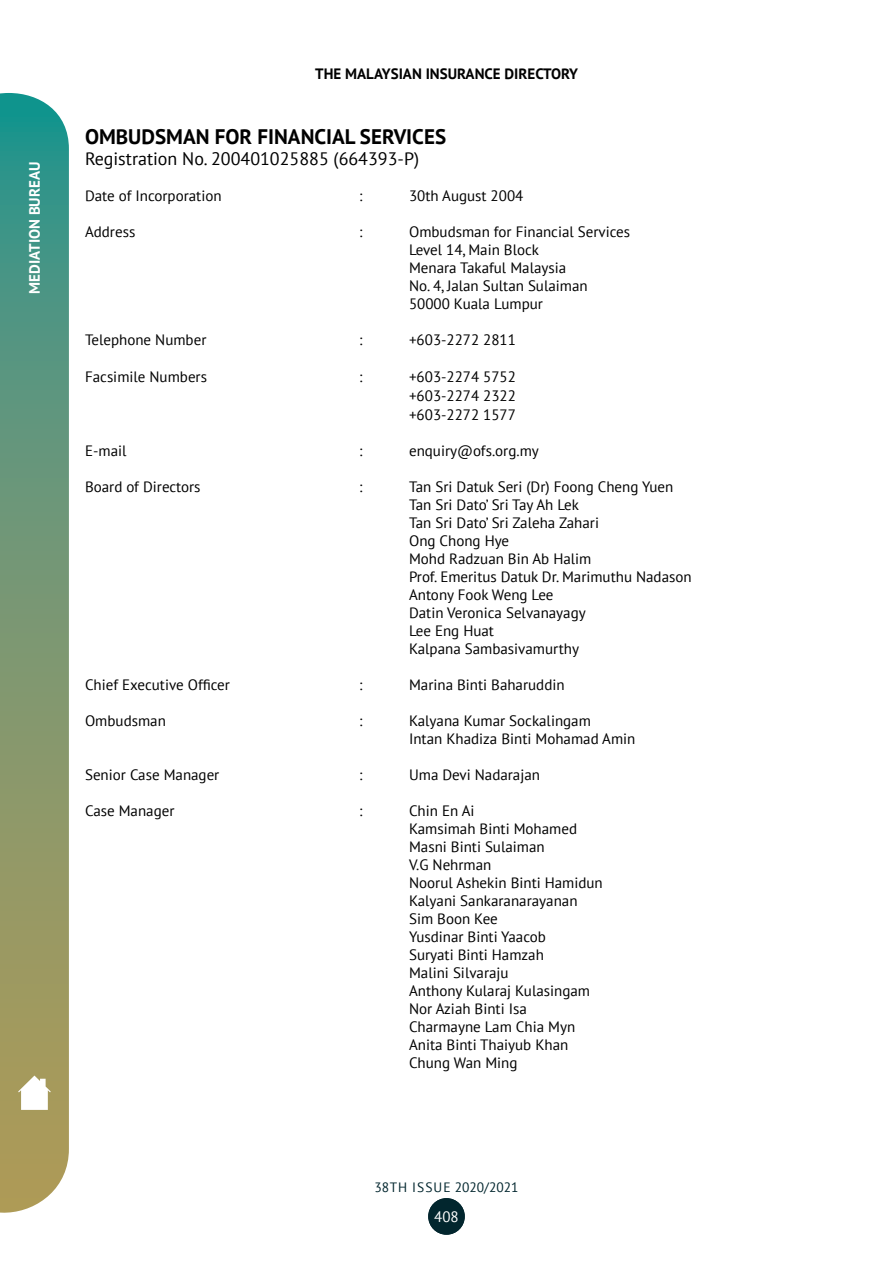
<style>
.page{position:relative;width:893px;height:1263px;background:#fff}
.page>*{position:absolute;margin:0;border:0;box-sizing:border-box;transform-origin:0 0}
.t1{font:700 21px "PT Sans";color:#000}
.t2{font:18px "PT Sans";color:#000}
.t3{font:15px/18px "PT Sans";color:#000}
.t4{font:700 15px "PT Sans";color:#000}
.t5{font:700 15px "PT Sans";color:#fff}
.t6{font:15px "PT Sans";color:#fff}
.t7{font:13.5px "PT Sans";color:#02262e}
</style>
<div class="page">
<svg style="left:0;top:93px;width:69px;height:1120px;background:#789975"></svg>
<div style="left:428px;top:1198px;width:37px;height:37px;background:#02262e;border-radius:50%"></div>
<svg style="left:18px;top:1075px;width:33px;height:35px"></svg>
<p class="t5" style="left:25px;top:294px;width:133px;rotate:-90deg">MEDIATION BUREAU</p>
<p class="t4" style="left:315px;top:64px;width:264px">THE MALAYSIAN INSURANCE DIRECTORY</p>
<h1 class="t1" style="left:85px;top:123px;width:363px">OMBUDSMAN FOR FINANCIAL SERVICES</h1>
<p class="t2" style="left:85px;top:147px;width:336px">Registration No. 200401025885 (664393-P)</p>
<p class="t3" style="left:85px;top:187px;width:138px">Date of Incorporation</p>
<p class="t3" style="left:359px;top:187px;width:5px">:</p>
<p class="t3" style="left:409px;top:187px;width:116px">30th August 2004</p>
<p class="t3" style="left:85px;top:223px;width:52px">Address</p>
<p class="t3" style="left:359px;top:223px;width:5px">:</p>
<p class="t3" style="left:409px;top:223px;width:223px">Ombudsman for Financial Services<br>Level 14, Main Block<br>Menara Takaful Malaysia<br>No. 4, Jalan Sultan Sulaiman<br>50000 Kuala Lumpur</p>
<p class="t3" style="left:85px;top:331px;width:123px">Telephone Number</p>
<p class="t3" style="left:359px;top:331px;width:5px">:</p>
<p class="t3" style="left:409px;top:331px;width:108px">+603-2272 2811</p>
<p class="t3" style="left:85px;top:367px;width:123px">Facsimile Numbers</p>
<p class="t3" style="left:359px;top:367px;width:5px">:</p>
<p class="t3" style="left:409px;top:367px;width:108px;line-height:18.8px;text-align:justify">+603-2274 5752 +603-2274 2322 +603-2272 1577</p>
<p class="t3" style="left:85px;top:442px;width:43px">E-mail</p>
<p class="t3" style="left:359px;top:442px;width:5px">:</p>
<p class="t3" style="left:409px;top:442px;width:131px">enquiry@ofs.org.my</p>
<p class="t3" style="left:85px;top:478px;width:117px">Board of Directors</p>
<p class="t3" style="left:359px;top:478px;width:5px">:</p>
<p class="t3" style="left:409px;top:478px;width:284px">Tan Sri Datuk Seri (Dr) Foong Cheng Yuen<br>Tan Sri Dato’ Sri Tay Ah Lek<br>Tan Sri Dato’ Sri Zaleha Zahari<br>Ong Chong Hye<br>Mohd Radzuan Bin Ab Halim<br>Prof. Emeritus Datuk Dr. Marimuthu Nadason<br>Antony Fook Weng Lee<br>Datin Veronica Selvanayagy<br>Lee Eng Huat<br>Kalpana Sambasivamurthy</p>
<p class="t3" style="left:85px;top:676px;width:146px">Chief Executive Officer</p>
<p class="t3" style="left:359px;top:676px;width:5px">:</p>
<p class="t3" style="left:409px;top:676px;width:157px">Marina Binti Baharuddin</p>
<p class="t3" style="left:85px;top:712px;width:82px">Ombudsman</p>
<p class="t3" style="left:359px;top:712px;width:5px">:</p>
<p class="t3" style="left:409px;top:712px;width:228px">Kalyana Kumar Sockalingam<br>Intan Khadiza Binti Mohamad Amin</p>
<p class="t3" style="left:85px;top:766px;width:136px">Senior Case Manager</p>
<p class="t3" style="left:359px;top:766px;width:5px">:</p>
<p class="t3" style="left:409px;top:766px;width:132px">Uma Devi Nadarajan</p>
<p class="t3" style="left:85px;top:802px;width:91px">Case Manager</p>
<p class="t3" style="left:359px;top:802px;width:5px">:</p>
<p class="t3" style="left:409px;top:802px;width:195px">Chin En Ai<br>Kamsimah Binti Mohamed<br>Masni Binti Sulaiman<br>V.G Nehrman<br>Noorul Ashekin Binti Hamidun<br>Kalyani Sankaranarayanan<br>Sim Boon Kee<br>Yusdinar Binti Yaacob<br>Suryati Binti Hamzah<br>Malini Silvaraju<br>Anthony Kularaj Kulasingam<br>Nor Aziah Binti Isa<br>Charmayne Lam Chia Myn<br>Anita Binti Thaiyub Khan<br>Chung Wan Ming</p>
<p class="t7" style="left:374px;top:1179px;width:145px">38TH ISSUE 2020/2021</p>
<p class="t6" style="left:434px;top:1207px;width:26px">408</p>
</div>
